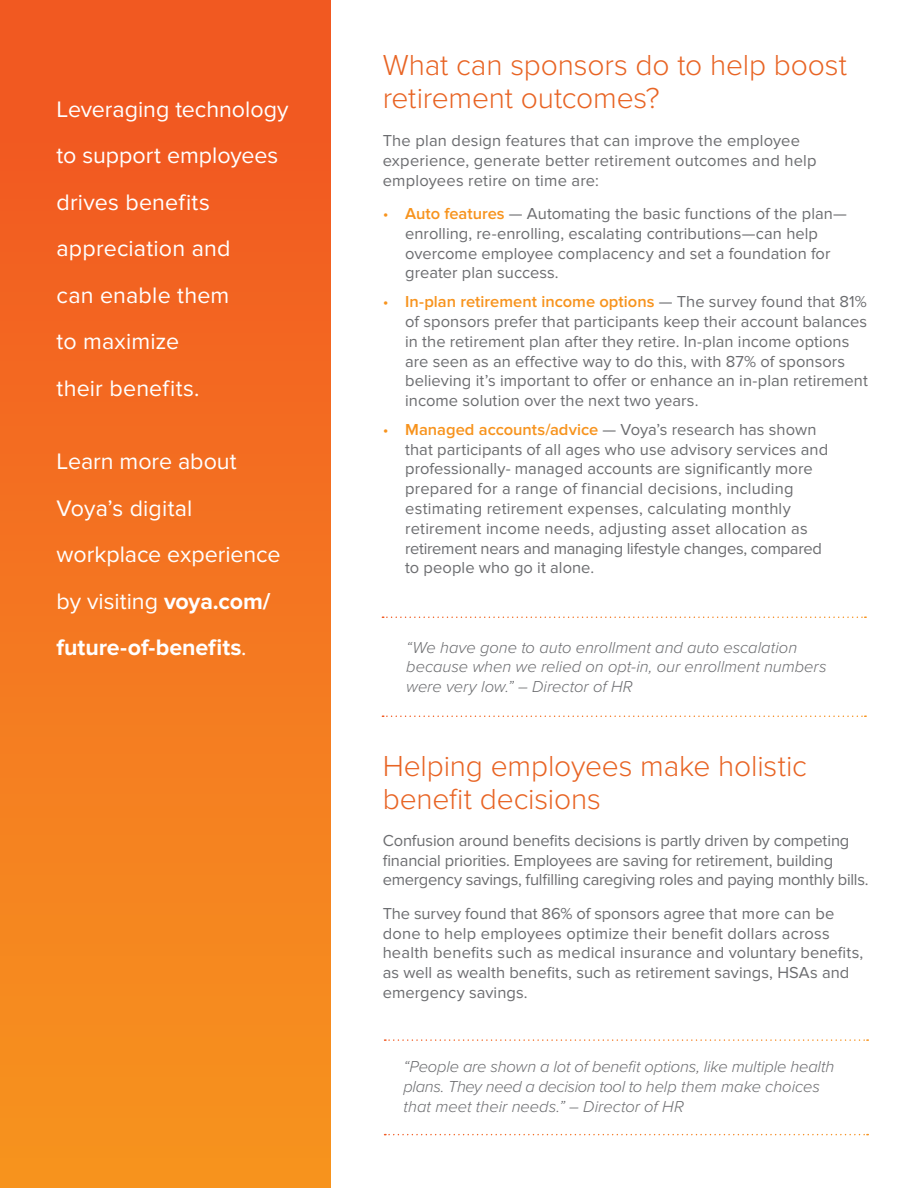
<style>
.page{position:relative;width:918px;height:1188px;background:#fff}
.page>*{position:absolute;margin:0;border:0;box-sizing:border-box;transform-origin:0 0}
.Voya_Legal_copy_-_7{font:300 30px/33px "Proxima Nova";letter-spacing:-.005em;color:#e86424}
.Voya_Legal_copy_-_7-2{font:23.25px/46.5px "Proxima Nova";color:#fff}
.t1{font:16.5px/19.8px "Proxima Nova";letter-spacing:.005em;color:#6c6d70}
.t2{font:italic 300 16.5px/19.8px "Proxima Nova";letter-spacing:-.005em;color:#6c6d70}
.s1{font-weight:700}
.s2{font-weight:300;color:#f7931d}
.s3{font-weight:600;color:#f7931d}
</style>
<div class="page">
<div style="left:0;top:0;width:330px;height:1188px;background:linear-gradient(to bottom,#f15422,#f7951f)"></div>
<svg style="left:382px;top:616px;width:484px;height:2px"></svg>
<svg style="left:382px;top:716px;width:484px;height:1px"></svg>
<svg style="left:385px;top:1039px;width:483px;height:2px"></svg>
<svg style="left:385px;top:1134px;width:483px;height:1px"></svg>
<p class="Voya_Legal_copy_-_7-2" style="left:57px;top:86px;width:234px">Leveraging technology to support employees drives benefits appreciation and<br>can enable them<br>to maximize<br>their benefits.</p>
<p class="Voya_Legal_copy_-_7-2" style="left:57px;top:439px;width:225px">Learn more about<br>Voya’s digital workplace experience by visiting <span class="s1">voya.com/ future-of-benefits</span>.</p>
<p class="Voya_Legal_copy_-_7" style="left:383px;top:49px;width:466px">What can sponsors do to help boost retirement outcomes?</p>
<p class="t1" style="left:383px;top:131px;width:435px">The plan design features that can improve the employee experience, generate better retirement outcomes and help employees retire on time are:</p>
<p class="t1" style="left:405px;top:204px;width:443px;text-indent:-23px"><span class="s2">•</span> <span class="s3">Auto features</span> — Automating the basic functions of the plan— enrolling, re-enrolling, escalating contributions—can help overcome employee complacency and set a foundation for greater plan success.</p>
<p class="t1" style="left:405px;top:292px;width:464px;text-indent:-23px"><span class="s2">•</span> <span class="s3">In-plan retirement income options</span> — The survey found that 81% of sponsors prefer that participants keep their account balances in the retirement plan after they retire. In-plan income options are seen as an effective way to do this, with 87% of sponsors believing it’s important to offer or enhance an in-plan retirement income solution over the next two years.</p>
<p class="t1" style="left:405px;top:420px;width:425px;text-indent:-23px"><span class="s2">•</span> <span class="s3">Managed accounts/advice</span> — Voya’s research has shown that participants of all ages who use advisory services and professionally- managed accounts are significantly more prepared for a range of financial decisions, including estimating retirement expenses, calculating monthly retirement income needs, adjusting asset allocation as retirement nears and managing lifestyle changes, compared to people who go it alone.</p>
<p class="t2" style="left:406px;top:636px;width:422px">“We have gone to auto enrollment and auto escalation because when we relied on opt-in, our enrollment numbers were very low.” – Director of HR</p>
<p class="Voya_Legal_copy_-_7" style="left:383px;top:750px;width:426px">Helping employees make holistic benefit decisions</p>
<p class="t1" style="left:383px;top:831px;width:487px">Confusion around benefits decisions is partly driven by competing financial priorities. Employees are saving for retirement, building emergency savings, fulfilling caregiving roles and paying monthly bills.</p>
<p class="t1" style="left:383px;top:904px;width:482px">The survey found that 86% of sponsors agree that more can be done to help employees optimize their benefit dollars across health benefits such as medical insurance and voluntary benefits, as well as wealth benefits, such as retirement savings, HSAs and emergency savings.</p>
<p class="t2" style="left:404px;top:1056px;width:432px">“People are shown a lot of benefit options, like multiple health plans. They need a decision tool to help them make choices that meet their needs.” – Director of HR</p>
</div>
